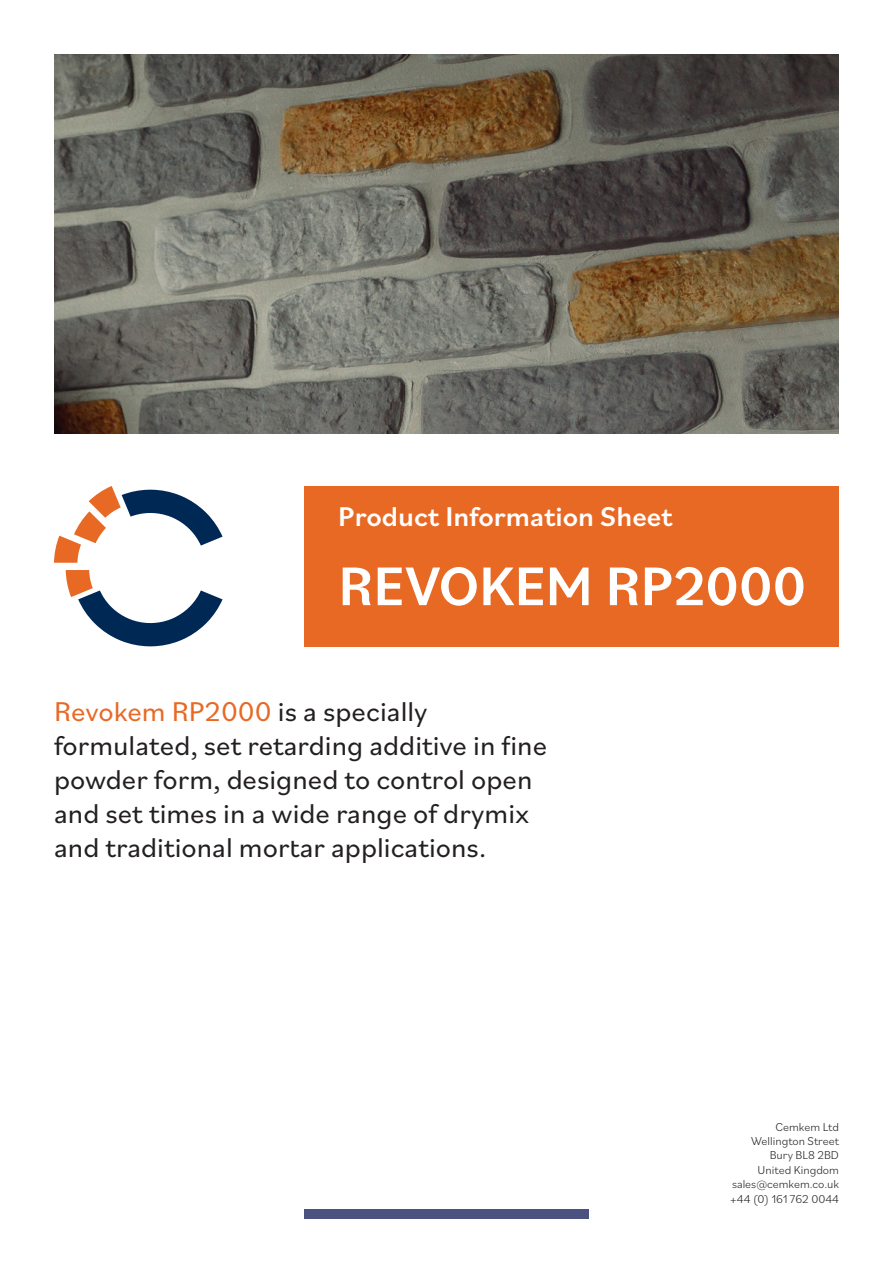
<style>
.page{position:relative;width:893px;height:1263px;background:#fff}
.page>*{position:absolute;margin:0;border:0;box-sizing:border-box;transform-origin:0 0}
.t1{font:500 57px "Bilo";letter-spacing:-.005em;color:#fff}
.t2{font:28.5px/34.2px "Bilo";color:#231f20}
.t3{font:500 28.5px "Bilo";color:#fff}
.t4{font:300 12px "Bilo";color:#231f20}
.s1{color:#e86924}
</style>
<div class="page">
<svg style="left:54px;top:486px;width:169px;height:77px"></svg>
<svg style="left:66px;top:570px;width:157px;height:76px"></svg>
<div style="left:304px;top:1209px;width:285px;height:9px;background:#4b5280"></div>
<div style="left:304px;top:486px;width:535px;height:160px;background:#e86924"></div>
<img style="left:54px;top:54px;width:785px;height:379px">
<p class="t3" style="left:338px;top:497px;width:335px">Product Information Sheet</p>
<p class="t1" style="left:338px;top:547px;width:470px">REVOKEM RP2000</p>
<p class="t2" style="left:54px;top:693px;width:495px"><span class="s1">Revokem RP2000</span> is a specially formulated, set retarding additive in fine powder form, designed to control open and set times in a wide range of drymix and traditional mortar applications.</p>
<p class="t4" style="left:775px;top:1118px;width:65px">Cemkem Ltd</p>
<p class="t4" style="left:751px;top:1132px;width:89px">Wellington Street</p>
<p class="t4" style="left:770px;top:1147px;width:71px">Bury BL8 2BD</p>
<p class="t4" style="left:758px;top:1161px;width:83px">United Kingdom</p>
<p class="t4" style="left:732px;top:1176px;width:108px">sales@cemkem.co.uk</p>
<p class="t4" style="left:730px;top:1190px;width:111px">+44 (0) 161 762 0044</p>
</div>
